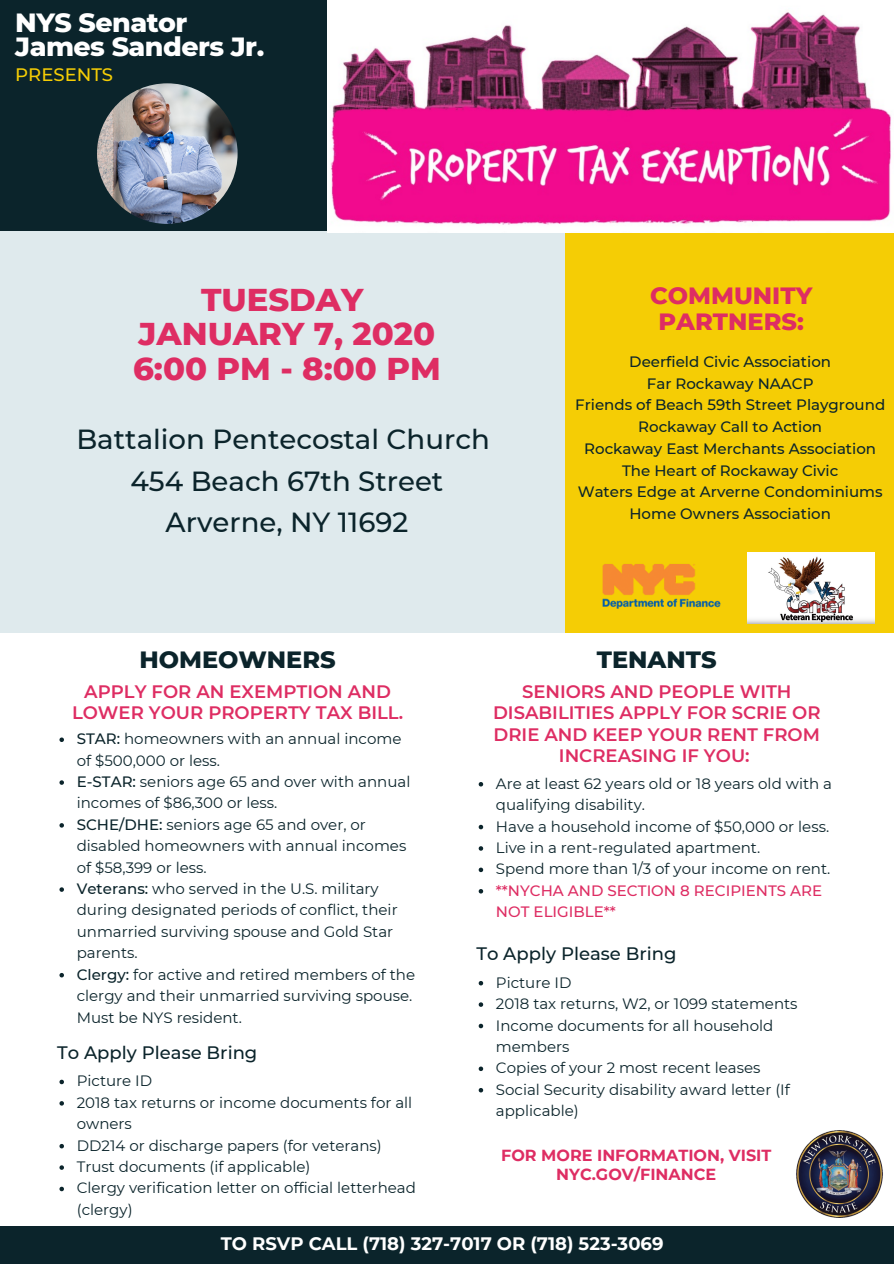
<style>
.page{position:relative;width:894px;height:1264px;background:#fff}
.page>*{position:absolute;margin:0;border:0;box-sizing:border-box;transform-origin:0 0}
.t1{font:800 32.25px/34.5px "Montserrat";color:#de2d63;text-align:center}
.t2{font:500 27.6px/41.4px "Montserrat";color:#0b242b;text-align:center}
.t3{font:800 26.85px/23.9px "Montserrat";letter-spacing:-.02em;color:#fff}
.t4{font:800 24px/26px "Montserrat";color:#de2d63;text-align:center}
.t5{font:800 24px "Montserrat";color:#0b242b}
.t6{font:600 18px/21.5px "Montserrat";color:#de2d63;text-align:center}
.t7{font:700 18px "Montserrat";color:#fff}
.t8{font:500 18px "Montserrat";color:#0b242b}
.t9{font:500 18px "Montserrat";color:#f5cd05}
.t10{font:700 16.05px/19px "Montserrat";color:#de2d63;text-align:center}
.t11{font:15px/21.5px "Montserrat";color:#0b242b}
.t12{font:500 15px/21.8px "Montserrat";color:#0b242b;text-align:center}
.t13{font:500 15px/21.5px "Montserrat";color:#de2d63}
.s1{font-weight:500}
</style>
<div class="page">
<div style="left:0;top:212px;width:893px;height:420px;background:#dfeaed"></div>
<div style="left:564px;top:212px;width:329px;height:420px;background:#f5cd05"></div>
<div style="left:0;top:0;width:893px;height:231px;background:#0b242b"></div>
<div style="left:0;top:1226px;width:893px;height:37px;background:#0b242b"></div>
<img style="left:97px;top:83px;width:140px;height:141px;border-radius:50%">
<img style="left:328px;top:0;width:565px;height:232px">
<img style="left:602px;top:564px;width:119px;height:45px">
<img style="left:796px;top:1130px;width:87px;height:88px">
<img style="left:747px;top:552px;width:127px;height:71px">
<svg style="left:59px;top:737px;width:5px;height:5px"></svg>
<svg style="left:59px;top:780px;width:5px;height:4px"></svg>
<svg style="left:59px;top:823px;width:5px;height:4px"></svg>
<svg style="left:59px;top:887px;width:5px;height:4px"></svg>
<svg style="left:59px;top:973px;width:5px;height:4px"></svg>
<svg style="left:59px;top:1079px;width:5px;height:5px"></svg>
<svg style="left:59px;top:1101px;width:5px;height:4px"></svg>
<svg style="left:59px;top:1143px;width:5px;height:5px"></svg>
<svg style="left:59px;top:1165px;width:5px;height:4px"></svg>
<svg style="left:59px;top:1186px;width:5px;height:5px"></svg>
<svg style="left:478px;top:782px;width:5px;height:4px"></svg>
<svg style="left:478px;top:824px;width:5px;height:5px"></svg>
<svg style="left:478px;top:846px;width:5px;height:4px"></svg>
<svg style="left:478px;top:867px;width:5px;height:5px"></svg>
<svg style="left:478px;top:889px;width:5px;height:4px"></svg>
<svg style="left:478px;top:981px;width:5px;height:4px"></svg>
<svg style="left:478px;top:1002px;width:5px;height:4px"></svg>
<svg style="left:478px;top:1023px;width:5px;height:5px"></svg>
<svg style="left:478px;top:1066px;width:5px;height:5px"></svg>
<svg style="left:478px;top:1088px;width:5px;height:4px"></svg>
<h3 class="t3" style="left:15px;top:10px;width:250px">NYS Senator<br>James Sanders Jr.</h3>
<p class="t9" style="left:15px;top:64px;width:99px">PRESENTS</p>
<h1 class="t1" style="left:133px;top:282px;width:309px">TUESDAY<br>JANUARY 7, 2020<br>6:00 PM - 8:00 PM</h1>
<h2 class="t2" style="left:76px;top:418px;width:415px">Battalion Pentecostal Church<br>454 Beach 67th Street<br>Arverne, NY 11692</h2>
<h3 class="t5" style="left:139px;top:645px;width:198px">HOMEOWNERS</h3>
<h3 class="t4" style="left:650px;top:282px;width:164px">COMMUNITY<br>PARTNERS:</h3>
<p class="t12" style="left:575px;top:350px;width:311px">Deerfield Civic Association<br>Far Rockaway NAACP<br>Friends of Beach 59th Street Playground<br>Rockaway Call to Action<br>Rockaway East Merchants Association<br>The Heart of Rockaway Civic<br>Waters Edge at Arverne Condominiums<br>Home Owners Association</p>
<h3 class="t5" style="left:596px;top:645px;width:121px">TENANTS</h3>
<p class="t6" style="left:72px;top:680px;width:332px">APPLY FOR AN EXEMPTION AND<br>LOWER YOUR PROPERTY TAX BILL.</p>
<p class="t11" style="left:77px;top:728px;width:340px"><span class="s1">STAR:</span> homeowners with an annual income of $500,000 or less.<br><span class="s1">E-STAR:</span> seniors age 65 and over with annual incomes of $86,300 or less.<br><span class="s1">SCHE/DHE:</span> seniors age 65 and over, or disabled homeowners with annual incomes of $58,399 or less.<br><span class="s1">Veterans:</span> who served in the U.S. military during designated periods of conflict, their unmarried surviving spouse and Gold Star parents.<br><span class="s1">Clergy:</span> for active and retired members of the clergy and their unmarried surviving spouse.<br>Must be NYS resident.</p>
<p class="t8" style="left:57px;top:1041px;width:202px">To Apply Please Bring</p>
<p class="t11" style="left:77px;top:1070px;width:340px">Picture ID<br>2018 tax returns or income documents for all owners<br>DD214 or discharge papers (for veterans)<br>Trust documents (if applicable)<br>Clergy verification letter on official letterhead (clergy)</p>
<p class="t6" style="left:493px;top:680px;width:329px">SENIORS AND PEOPLE WITH<br>DISABILITIES APPLY FOR SCRIE OR<br>DRIE AND KEEP YOUR RENT FROM<br>INCREASING IF YOU:</p>
<p class="t11" style="left:496px;top:772px;width:337px">Are at least 62 years old or 18 years old with a qualifying disability.<br>Have a household income of $50,000 or less.<br>Live in a rent-regulated apartment.<br>Spend more than 1/3 of your income on rent.</p>
<p class="t13" style="left:496px;top:879px;width:328px">**NYCHA AND SECTION 8 RECIPIENTS ARE<br>NOT ELIGIBLE**</p>
<p class="t8" style="left:476px;top:942px;width:202px">To Apply Please Bring</p>
<p class="t11" style="left:496px;top:971px;width:303px">Picture ID<br>2018 tax returns, W2, or 1099 statements<br>Income documents for all household members<br>Copies of your 2 most recent leases<br>Social Security disability award letter (If applicable)</p>
<p class="t10" style="left:501px;top:1145px;width:272px">FOR MORE INFORMATION, VISIT<br>NYC.GOV/FINANCE</p>
<p class="t7" style="left:221px;top:1232px;width:444px">TO RSVP CALL (718) 327-7017 OR (718) 523-3069</p>
</div>
